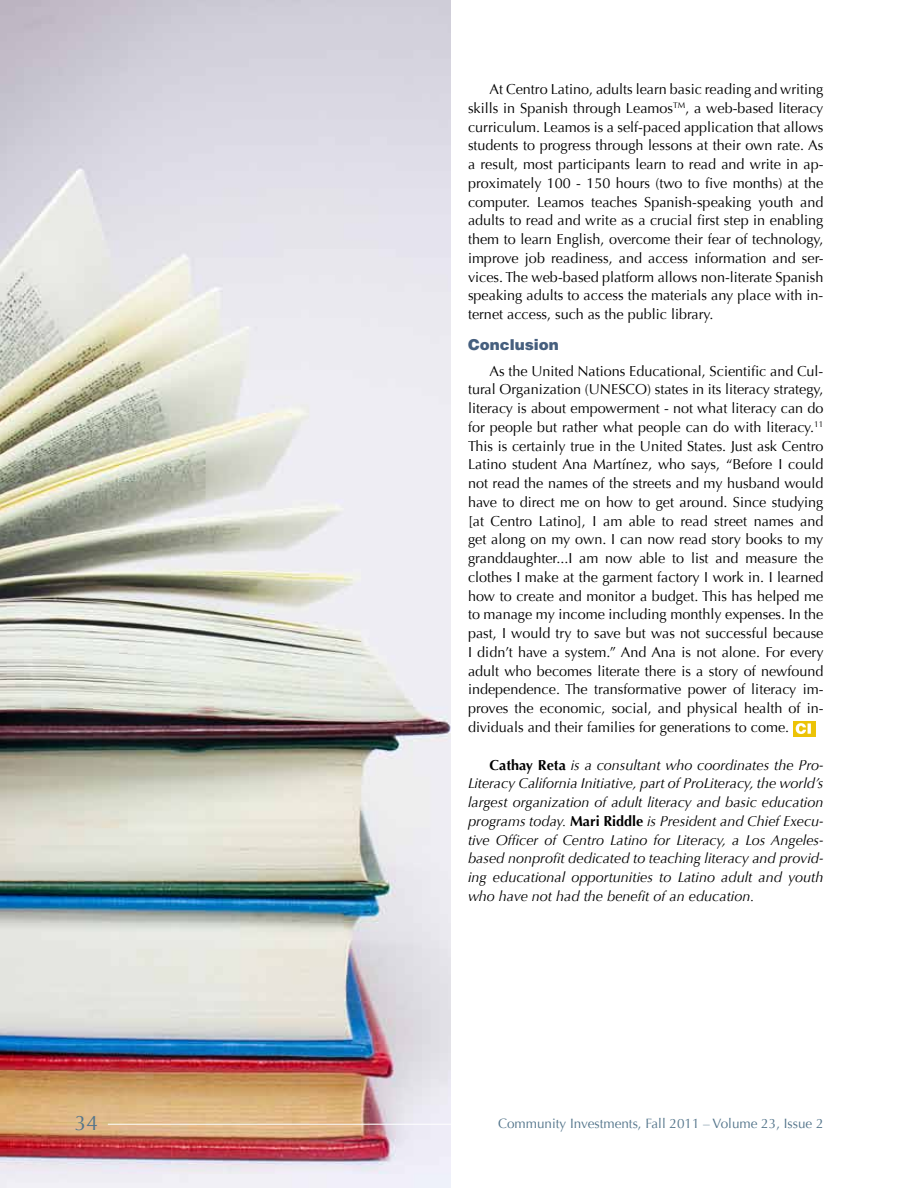
<style>
.page{position:relative;width:918px;height:1188px;background:#fff}
.page>*{position:absolute;margin:0;border:0;box-sizing:border-box;transform-origin:0 0}
.t1{font:21px "Optima";color:#54758b}
.t2{font:900 15px "Helvetica";color:#465f7e}
.t3{font:14.4px/18.8px "Optima";color:#000;text-align:justify}
.t4{font:italic 14.4px/18.8px "Optima";color:#000;text-align:justify}
.t5{font:13.5px "Optima";color:#54758b}
.s1{font-weight:700;font-style:normal}
</style>
<div class="page">
<img style="left:0;top:0;width:450px;height:1188px">
<div style="left:793px;top:721px;width:23px;height:16px;background:#ecc307"></div>
<svg style="left:796px;top:723px;width:15px;height:11px"></svg>
<hr style="left:108px;top:1124px;width:364px;height:1px;background:#fff">
<p class="t3" style="left:468px;top:80px;width:357px;text-indent:22px">At Centro Latino, adults learn basic reading and writing skills in Spanish through Leamos<sup>TM</sup>, a web-based literacy curriculum. Leamos is a self-paced application that allows students to progress through lessons at their own rate. As a result, most participants learn to read and write in ap&shy;proximately 100 - 150 hours (two to five months) at the computer. Leamos teaches Spanish-speaking youth and adults to read and write as a crucial first step in enabling them to learn English, overcome their fear of technology, improve job readiness, and access information and ser&shy;vices. The web-based platform allows non-literate Spanish speaking adults to access the materials any place with in&shy;ternet access, such as the public library.</p>
<p class="t2" style="left:468px;top:335px;width:92px">Conclusion</p>
<p class="t3" style="left:468px;top:362px;width:357px;text-indent:22px">As the United Nations Educational, Scientific and Cul&shy;tural Organization (UNESCO) states in its literacy strategy, literacy is about empowerment - not what literacy can do for people but rather what people can do with literacy.<sup>11<br></sup>This is certainly true in the United States. Just ask Centro Latino student Ana Martínez, who says, “Before I could not read the names of the streets and my husband would have to direct me on how to get around. Since studying [at Centro Latino], I am able to read street names and get along on my own. I can now read story books to my granddaughter...I am now able to list and measure the clothes I make at the garment factory I work in. I learned how to create and monitor a budget. This has helped me to manage my income including monthly expenses. In the past, I would try to save but was not successful because I didn’t have a system.” And Ana is not alone. For every adult who becomes literate there is a story of newfound independence. The transformative power of literacy im&shy;proves the economic, social, and physical health of in&shy;dividuals and their families for generations to come.</p>
<p class="t4" style="left:468px;top:755px;width:357px;text-indent:22px"><span class="s1">Cathay Reta</span> is a consultant who coordinates the Pro-Literacy California Initiative, part of ProLiteracy, the world’s largest organization of adult literacy and basic education programs today. <span class="s1">Mari Riddle</span> is President and Chief Execu&shy;tive Officer of Centro Latino for Literacy, a Los Angeles&shy;based nonprofit dedicated to teaching literacy and provid&shy;ing educational opportunities to Latino adult and youth who have not had the benefit of an education.</p>
<h1 class="t1" style="left:75px;top:1110px;width:25px">34</h1>
<p class="t5" style="left:498px;top:1115px;width:327px">Community Investments, Fall 2011 – Volume 23, Issue 2</p>
</div>
